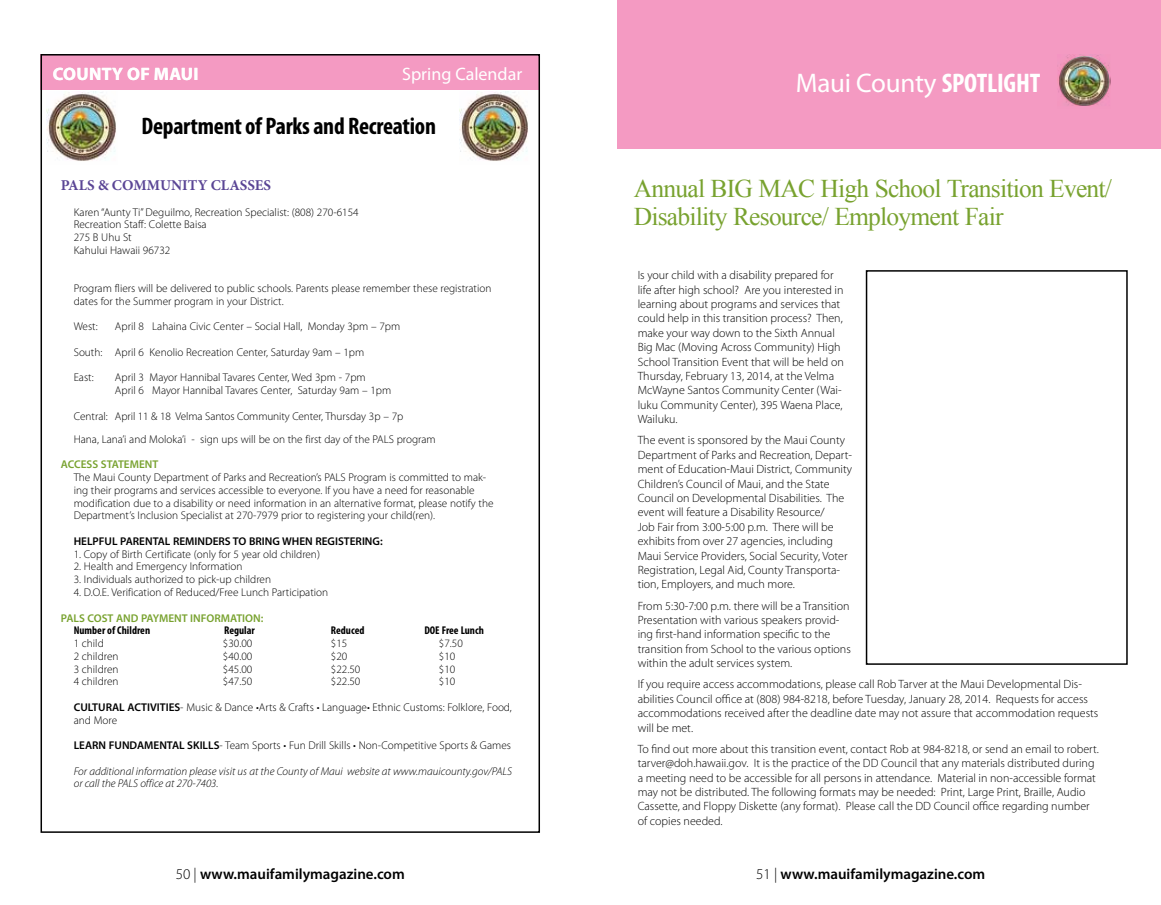
<style>
.page{position:relative;width:1161px;height:905px;background:#fff}
.page>*{position:absolute;margin:0;border:0;box-sizing:border-box;transform-origin:0 0}
.t1{font:27px "Myriad Pro";letter-spacing:-.01em;color:#fff}
.t2{font:25.5px/28.5px "Times New Roman";letter-spacing:-.03em;color:#78a22f}
.t3{font:700 condensed 24px "Myriad Pro";letter-spacing:-.01em;color:#000}
.t4{font:18px "Myriad Pro";color:#fff}
.t5{font:700 18px "Myriad Pro";letter-spacing:.02em;color:#fff}
.t6{font:600 15px "Myriad Pro";color:#000}
.t7{font:700 15px "Minion Pro";color:#5a4595}
.t8{font:300 12px/14.4px "Myriad Pro";color:#000}
.t9{font:300 11.25px/12.8px "Myriad Pro";color:#000}
.t10{font:italic 300 11.25px/12.8px "Myriad Pro";color:#000}
.t11{font:600 11.25px "Myriad Pro";color:#000}
.t12{font:600 11.25px "Myriad Pro";color:#78a22f}
.t13{font:700 condensed 11.25px "Myriad Pro";color:#000}
.s1{font-weight:600}
.s2{font-weight:700;font-stretch:condensed}
.s3{font-weight:300}
</style>
<div class="page">
<div style="left:40px;top:54px;width:500px;height:35px;background:#f49ac2"></div>
<img style="left:459px;top:91px;width:69px;height:70px">
<img style="left:47px;top:91px;width:69px;height:70px">
<div style="left:617px;top:0;width:544px;height:148px;background:#f49ac2"></div>
<img style="left:1058px;top:54px;width:53px;height:52px">
<div style="left:866px;top:270px;width:262px;height:394px;border:2px solid #000"></div>
<h3 class="t4" style="left:402px;top:63px;width:122px">Spring Calendar</h3>
<h3 class="t5" style="left:53px;top:62px;width:147px">COUNTY OF MAUI</h3>
<h3 class="t3" style="left:142px;top:110px;width:296px">Department of Parks and Recreation</h3>
<p class="t7" style="left:61px;top:175px;width:212px">PALS &amp; COMMUNITY CLASSES</p>
<p class="t9" style="left:74px;top:205px;width:286px">Karen “Aunty Ti” Deguilmo, Recreation Specialist: (808) 270-6154<br>Recreation Staff: Colette Baisa<br>275 B Uhu St<br>Kahului Hawaii 96732</p>
<p class="t9" style="left:74px;top:282px;width:419px">Program fliers will be delivered to public schools. Parents please remember these registration dates for the Summer program in your District.</p>
<p class="t9" style="left:74px;top:320px;width:26px">West:</p>
<p class="t9" style="left:115px;top:320px;width:287px">April 8 Lahaina Civic Center – Social Hall, Monday 3pm – 7pm</p>
<p class="t9" style="left:74px;top:346px;width:292px">South: April 6 Kenolio Recreation Center, Saturday 9am – 1pm</p>
<p class="t9" style="left:74px;top:371px;width:21px">East:</p>
<p class="t9" style="left:115px;top:371px;width:278px">April 3 Mayor Hannibal Tavares Center, Wed 3pm - 7pm<br>April 6 Mayor Hannibal Tavares Center, Saturday 9am – 1pm</p>
<p class="t9" style="left:74px;top:404px;width:364px;line-height:23.2px">Central: April 11 &amp; 18 Velma Santos Community Center, Thursday 3p – 7p<br>Hana, Lana’i and Moloka’i - sign ups will be on the first day of the PALS program</p>
<p class="t12" style="left:61px;top:457px;width:99px">ACCESS STATEMENT</p>
<p class="t9" style="left:74px;top:471px;width:421px">The Maui County Department of Parks and Recreation’s PALS Program is committed to mak&shy;ing their programs and services accessible to everyone. If you have a need for reasonable modification due to a disability or need information in an alternative format, please notify the Department’s Inclusion Specialist at 270-7979 prior to registering your child(ren).</p>
<p class="t11" style="left:74px;top:534px;width:311px">HELPFUL PARENTAL REMINDERS TO BRING WHEN REGISTERING:</p>
<p class="t9" style="left:74px;top:547px;width:248px">1. Copy of Birth Certificate (only for 5 year old children)</p>
<p class="t9" style="left:74px;top:560px;width:170px">2. Health and Emergency Information</p>
<p class="t9" style="left:74px;top:573px;width:199px">3. Individuals authorized to pick-up children</p>
<p class="t9" style="left:74px;top:585px;width:256px">4. D.O.E. Verification of Reduced/Free Lunch Participation</p>
<p class="t12" style="left:61px;top:610px;width:204px">PALS COST AND PAYMENT INFORMATION:</p>
<p class="t13" style="left:74px;top:623px;width:78px">Number of Children</p>
<p class="t13" style="left:224px;top:623px;width:32px">Regular</p>
<p class="t13" style="left:331px;top:623px;width:35px">Reduced</p>
<p class="t13" style="left:424px;top:623px;width:61px">DOE Free Lunch</p>
<p class="t9" style="left:74px;top:636px;width:32px">1 child</p>
<p class="t9" style="left:223px;top:636px;width:31px">$30.00</p>
<p class="t9" style="left:331px;top:636px;width:18px">$15</p>
<p class="t9" style="left:439px;top:636px;width:25px">$7.50</p>
<p class="t9" style="left:74px;top:649px;width:46px">2 children</p>
<p class="t9" style="left:223px;top:649px;width:31px">$40.00</p>
<p class="t9" style="left:331px;top:649px;width:18px">$20</p>
<p class="t9" style="left:439px;top:649px;width:18px">$10</p>
<p class="t9" style="left:74px;top:662px;width:46px">3 children</p>
<p class="t9" style="left:223px;top:662px;width:31px">$45.00</p>
<p class="t9" style="left:331px;top:662px;width:31px">$22.50</p>
<p class="t9" style="left:439px;top:662px;width:18px">$10</p>
<p class="t9" style="left:74px;top:675px;width:46px">4 children</p>
<p class="t9" style="left:223px;top:675px;width:31px">$47.50</p>
<p class="t9" style="left:331px;top:675px;width:31px">$22.50</p>
<p class="t9" style="left:439px;top:675px;width:18px">$10</p>
<p class="t9" style="left:74px;top:700px;width:440px"><span class="s1">CULTURAL ACTIVITIES</span>- Music &amp; Dance •Arts &amp; Crafts • Language• Ethnic Customs: Folklore, Food, and More</p>
<p class="t9" style="left:74px;top:738px;width:439px"><span class="s1">LEARN FUNDAMENTAL SKILLS</span>- Team Sports • Fun Drill Skills • Non-Competitive Sports &amp; Games</p>
<p class="t10" style="left:74px;top:764px;width:440px">For additional information please visit us at the County of Maui website at www.mauicounty.gov/PALS or call the PALS office at 270-7403.</p>
<h1 class="t1" style="left:796px;top:66px;width:246px">Maui County <span class="s2">SPOTLIGHT</span></h1>
<h2 class="t2" style="left:634px;top:174px;width:480px">Annual BIG MAC High School Transition Event/<br>Disability Resource/ Employment Fair</h2>
<p class="t8" style="left:638px;top:268px;width:208px">Is your child with a disability prepared for life after high school? Are you interested in learning about programs and services that could help in this transition process? Then, make your way down to the Sixth Annual Big Mac (Moving Across Community) High School Transition Event that will be held on Thursday, February 13, 2014, at the Velma McWayne Santos Community Center (Wai&shy;luku Community Center), 395 Waena Place, Wailuku.</p>
<p class="t8" style="left:638px;top:433px;width:216px">The event is sponsored by the Maui County Department of Parks and Recreation, Depart&shy;ment of Education-Maui District, Community Children’s Council of Maui, and the State Council on Developmental Disabilities. The event will feature a Disability Resource/<br>Job Fair from 3:00-5:00 p.m. There will be exhibits from over 27 agencies, including Maui Service Providers, Social Security, Voter Registration, Legal Aid, County Transporta&shy;tion, Employers, and much more.</p>
<p class="t8" style="left:638px;top:598px;width:215px">From 5:30-7:00 p.m. there will be a Transition Presentation with various speakers provid&shy;ing first-hand information specific to the transition from School to the various options within the adult services system.</p>
<p class="t8" style="left:638px;top:677px;width:462px">If you require access accommodations, please call Rob Tarver at the Maui Developmental Dis&shy;abilities Council office at (808) 984-8218, before Tuesday, January 28, 2014. Requests for access accommodations received after the deadline date may not assure that accommodation requests will be met.</p>
<p class="t8" style="left:638px;top:741px;width:463px">To find out more about this transition event, contact Rob at 984-8218, or send an email to robert. tarver@doh.hawaii.gov. It is the practice of the DD Council that any materials distributed during a meeting need to be accessible for all persons in attendance. Material in non-accessible format may not be distributed. The following formats may be needed: Print, Large Print, Braille, Audio Cassette, and Floppy Diskette (any format). Please call the DD Council office regarding number of copies needed.</p>
<p class="t6" style="left:176px;top:864px;width:231px"><span class="s3">50 |</span> www.mauifamilymagazine.com</p>
<p class="t6" style="left:756px;top:864px;width:231px"><span class="s3">51 |</span> www.mauifamilymagazine.com</p>
</div>
